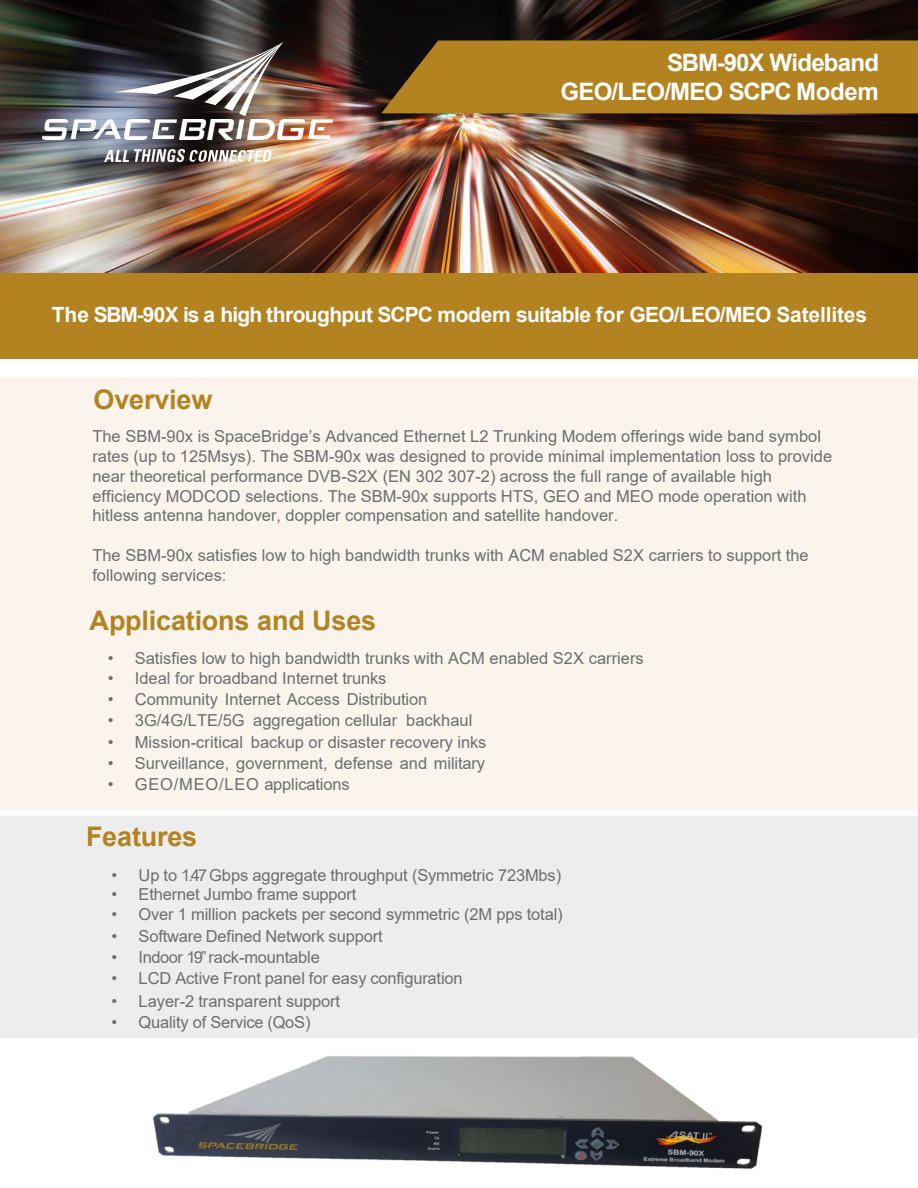
<style>
.page{position:relative;width:918px;height:1188px;background:#fff}
.page>*{position:absolute;margin:0;border:0;box-sizing:border-box;transform-origin:0 0}
.t1{font:700 27px "Arial";letter-spacing:-.005em;color:#b48321}
.t2{font:700 24px/28.8px "Arial";letter-spacing:-.035em;color:#fff;text-align:right}
.t3{font:700 21px "Arial";letter-spacing:-.025em;color:#fff}
.t4{font:16.5px/19.8px "Arial";color:#6d6e71}
</style>
<div class="page">
<div style="left:0;top:817px;width:918px;height:221px;background:#ededee"></div>
<div style="left:0;top:377px;width:918px;height:433px;background:#faf4ec"></div>
<img style="left:0;top:0;width:918px;height:273px">
<img style="left:284px;top:119px;width:21px;height:20px">
<img style="left:42px;top:119px;width:25px;height:20px">
<img style="left:104px;top:150px;width:24px;height:12px">
<img style="left:134px;top:150px;width:51px;height:12px">
<div style="left:0;top:273px;width:918px;height:86px;background:#b48321"></div>
<div style="left:381px;top:40px;width:537px;height:73px;background:#b48321"></div>
<svg style="left:308px;top:119px;width:25px;height:20px"></svg>
<img style="left:71px;top:42px;width:213px;height:97px">
<svg style="left:190px;top:150px;width:81px;height:12px"></svg>
<img style="left:152px;top:1056px;width:611px;height:113px">
<p class="t2" style="left:561px;top:49px;width:320px">SBM-90X Wideband<br>GEO/LEO/MEO SCPC Modem</p>
<p class="t3" style="left:52px;top:300px;width:817px">The SBM-90X is a high throughput SCPC modem suitable for GEO/LEO/MEO Satellites</p>
<p class="t1" style="left:94px;top:381px;width:120px">Overview</p>
<p class="t4" style="left:92px;top:426px;width:741px">The SBM-90x is SpaceBridge’s Advanced Ethernet L2 Trunking Modem offerings wide band symbol rates (up to 125Msys). The SBM-90x was designed to provide minimal implementation loss to provide near theoretical performance DVB-S2X (EN 302 307-2) across the full range of available high efficiency MODCOD selections. The SBM-90x supports HTS, GEO and MEO mode operation with hitless antenna handover, doppler compensation and satellite handover.</p>
<p class="t4" style="left:92px;top:545px;width:718px">The SBM-90x satisfies low to high bandwidth trunks with ACM enabled S2X carriers to support the following services:</p>
<p class="t1" style="left:90px;top:601px;width:288px">Applications and Uses</p>
<p class="t4" style="left:108px;top:648px;width:537px">• Satisfies low to high bandwidth trunks with ACM enabled S2X carriers</p>
<p class="t4" style="left:108px;top:668px;width:280px">• Ideal for broadband Internet trunks</p>
<p class="t4" style="left:108px;top:689px;width:321px">• Community Internet Access Distribution</p>
<p class="t4" style="left:108px;top:711px;width:366px">• 3G/4G/LTE/5G aggregation cellular backhaul</p>
<p class="t4" style="left:108px;top:732px;width:380px">• Mission-critical backup or disaster recovery inks</p>
<p class="t4" style="left:108px;top:753px;width:379px">• Surveillance, government, defense and military</p>
<p class="t4" style="left:108px;top:775px;width:243px">• GEO/MEO/LEO applications</p>
<p class="t1" style="left:86px;top:817px;width:113px">Features</p>
<p class="t4" style="left:112px;top:865px;width:451px">• Up to 1.47Gbps aggregate throughput (Symmetric 723Mbs)</p>
<p class="t4" style="left:112px;top:885px;width:246px">• Ethernet Jumbo frame support</p>
<p class="t4" style="left:112px;top:904px;width:453px">• Over 1 million packets per second symmetric (2M pps total)</p>
<p class="t4" style="left:112px;top:926px;width:273px">• Software Defined Network support</p>
<p class="t4" style="left:112px;top:947px;width:210px">• Indoor 19”rack-mountable</p>
<p class="t4" style="left:112px;top:968px;width:353px">• LCD Active Front panel for easy configuration</p>
<p class="t4" style="left:111px;top:991px;width:230px">• Layer-2 transparent support</p>
<p class="t4" style="left:111px;top:1012px;width:201px">• Quality of Service (QoS)</p>
</div>
